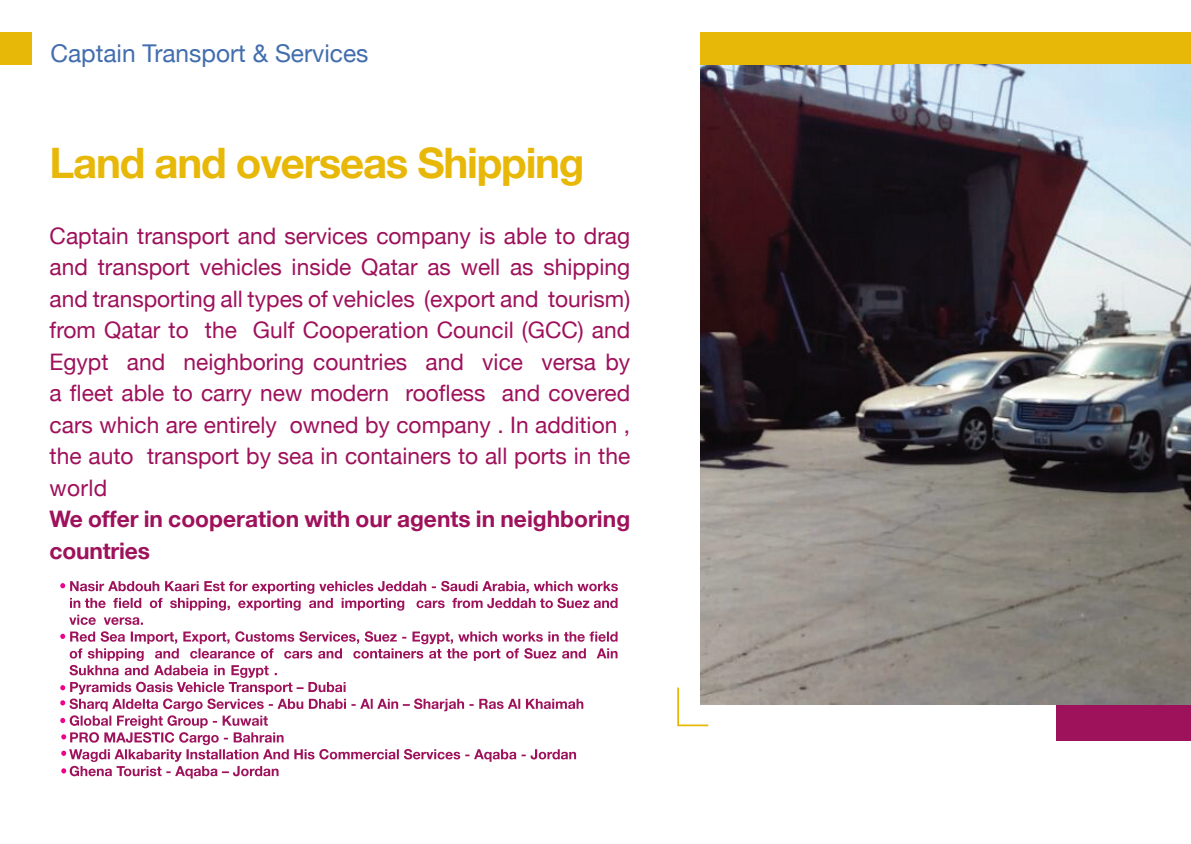
<style>
.page{position:relative;width:1191px;height:844px;background:#fff}
.page>*{position:absolute;margin:0;border:0;box-sizing:border-box;transform-origin:0 0}
.t1{font:700 42px "Helvetica Neue";letter-spacing:-.03em;color:#e8b809}
.t2{font:24.5px "Helvetica Neue";color:#426dae}
.t3{font:22.75px/31.5px "Helvetica Neue";color:#9e115b}
.t4{font:700 22.75px/31.5px "Helvetica Neue";color:#9e115b}
</style>
<div class="page">
<div style="left:883px;top:32px;width:308px;height:32px;background:#e8b809"></div>
<div style="left:0;top:32px;width:32px;height:32px;background:#e8b809"></div>
<img style="left:700px;top:64px;width:491px;height:640px">
<div style="left:1056px;top:704px;width:135px;height:36px;background:#9e115b"></div>
<div style="left:700px;top:32px;width:192px;height:32px;background:#e8b809"></div>
<svg style="left:677px;top:685px;width:33px;height:42px"></svg>
<svg style="left:60px;top:580px;width:558px;height:44px"></svg>
<svg style="left:60px;top:631px;width:557px;height:147px"></svg>
<p class="t2" style="left:50px;top:38px;width:320px">Captain Transport &amp; Services</p>
<h1 class="t1" style="left:50px;top:137px;width:536px">Land and overseas Shipping</h1>
<p class="t3" style="left:50px;top:219px;width:582px;text-align:right">Captain transport and services company is able to drag and transport vehicles inside Qatar as well as shipping and transporting all types of vehicles (export and tourism( Gulf Cooperation Council (GCC) and</p>
<p class="t3" style="left:50px;top:314px;width:141px">from Qatar to</p>
<p class="t3" style="left:205px;top:314px;width:34px">the</p>
<p class="t3" style="left:50px;top:345px;width:60px">Egypt</p>
<p class="t3" style="left:127px;top:345px;width:40px">and</p>
<p class="t3" style="left:184px;top:345px;width:225px">neighboring countries</p>
<p class="t3" style="left:425px;top:345px;width:40px">and</p>
<p class="t3" style="left:482px;top:345px;width:42px">vice</p>
<p class="t3" style="left:541px;top:345px;width:90px">versa by</p>
<p class="t3" style="left:290px;top:377px;width:342px;text-indent:-240px">a fleet able to carry new modern<br>owned by company In. addition ,</p>
<p class="t3" style="left:405px;top:377px;width:82px">roofless</p>
<p class="t3" style="left:502px;top:377px;width:130px">and covered</p>
<p class="t3" style="left:147px;top:408px;width:484px;text-indent:-97px">cars which are entirely<br>transport by sea in containers to all ports in the</p>
<p class="t3" style="left:50px;top:440px;width:85px">the auto world</p>
<p class="t4" style="left:50px;top:503px;width:582px">We offer in cooperation with our agents in neighboring countries</p>
</div>
